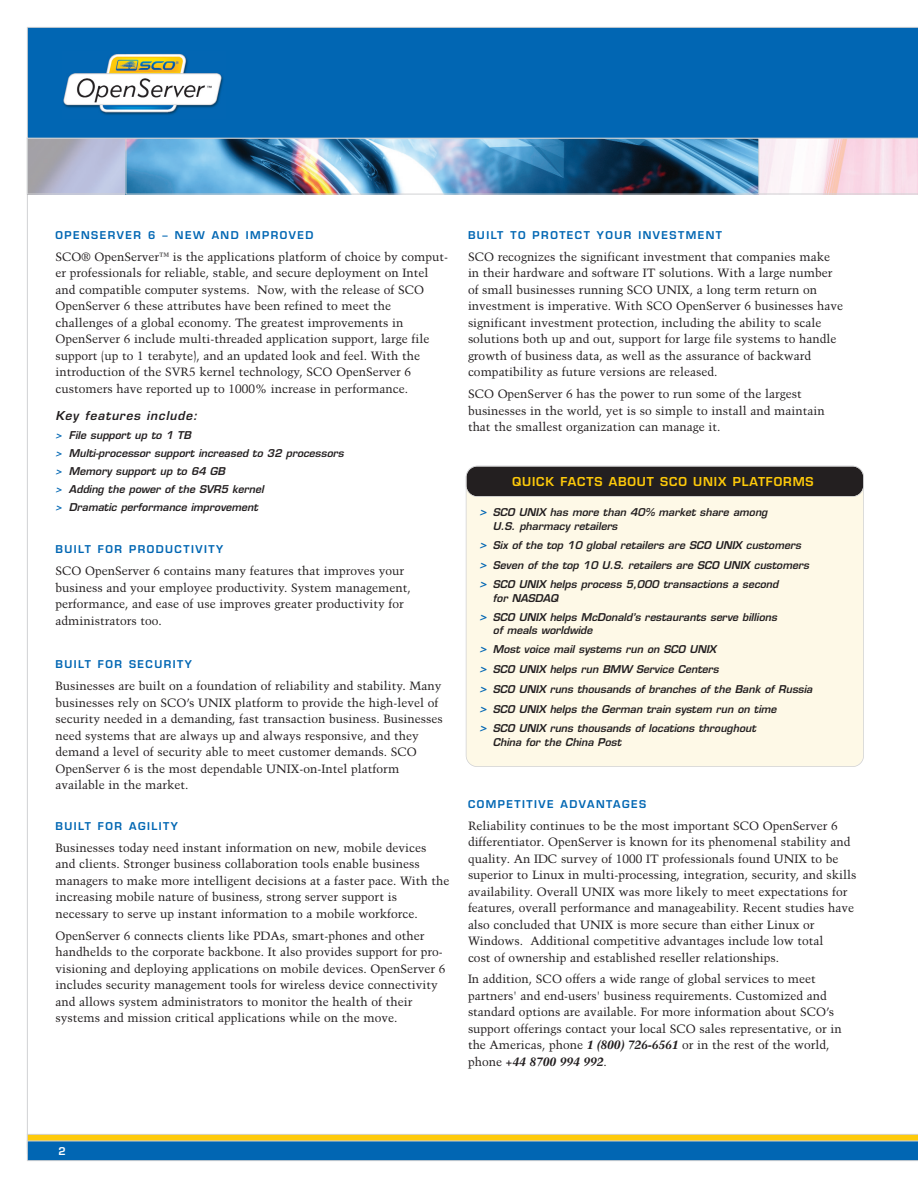
<style>
.page{position:relative;width:918px;height:1188px;background:#fff}
.page>*{position:absolute;margin:0;border:0;box-sizing:border-box;transform-origin:0 0}
.t1{font:12px/16.5px "Trump Mediaeval";color:#231f20}
.t2{font:600 12px "Eurostile LT";letter-spacing:.07em;color:#feca0a}
.t3{font:italic 600 12px "Eurostile LT";letter-spacing:.07em;color:#231f20}
.t4{font:italic 600 10.5px/19.6px "Eurostile LT";color:#231f20}
.t5{font:600 10.5px "Eurostile LT";letter-spacing:.14em;color:#0166b3}
.t6{font:600 10.5px "Eurostile LT";color:#fff}
.s1{color:#0166b3}
.s2{font-size:12px;color:#0166b3}
.s3{font-weight:700;font-style:italic}
</style>
<div class="page">
<svg style="left:27px;top:139px;width:891px;height:55px"></svg>
<img style="left:128px;top:140px;width:629px;height:52px">
<div style="left:126px;top:138px;width:633px;height:56px;border:1px solid #d1d2d4"></div>
<svg style="left:27px;top:1134px;width:891px;height:27px"></svg>
<div style="left:27px;top:27px;width:891px;height:112px;background:#0166b3"></div>
<img style="left:62px;top:51px;width:163px;height:67px">
<div style="left:466px;top:466px;width:398px;height:301px;background:#fef9e7;border-radius:11px"></div>
<div style="left:466px;top:466px;width:398px;height:301px;border:2px solid #d1d2d4;border-radius:12px"></div>
<div style="left:466px;top:466px;width:397px;height:30px;background:#231f20;border-radius:11px"></div>
<div style="left:466px;top:466px;width:398px;height:31px;border:2px solid #d1d2d4;border-radius:12px"></div>
<p class="t5" style="left:56px;top:230px;width:259px">OPENSERVER 6 – NEW AND IMPROVED</p>
<p class="t1" style="left:56px;top:249px;width:394px">SCO® OpenServer™ is the applications platform of choice by comput&shy;er professionals for reliable, stable, and secure deployment on Intel and compatible computer systems. Now, with the release of SCO OpenServer 6 these attributes have been refined to meet the challenges of a global economy. The greatest improvements in OpenServer 6 include multi-threaded application support, large file support (up to 1 terabyte), and an updated look and feel. With the introduction of the SVR5 kernel technology, SCO OpenServer 6 customers have reported up to 1000% increase in performance.</p>
<p class="t3" style="left:56px;top:410px;width:143px">Key features include:</p>
<p class="t4" style="left:56px;top:427px;width:290px;line-height:18px"><span class="s1">&gt;</span> File support up to 1 TB<br><span class="s1">&gt;</span> Multi-processor support increased to 32 processors <span class="s1">&gt;</span> Memory support up to 64 GB<br><span class="s1">&gt;</span> Adding the power of the SVR5 kernel<br><span class="s1">&gt;</span> Dramatic performance improvement</p>
<p class="t5" style="left:56px;top:545px;width:169px">BUILT FOR PRODUCTIVITY</p>
<p class="t1" style="left:56px;top:564px;width:357px">SCO OpenServer 6 contains many features that improves your business and your employee productivity. System management, performance, and ease of use improves greater productivity for administrators too.</p>
<p class="t5" style="left:56px;top:659px;width:138px">BUILT FOR SECURITY</p>
<p class="t1" style="left:56px;top:679px;width:389px">Businesses are built on a foundation of reliability and stability. Many businesses rely on SCO’s UNIX platform to provide the high-level of security needed in a demanding, fast transaction business. Businesses need systems that are always up and always responsive, and they demand a level of security able to meet customer demands. SCO OpenServer 6 is the most dependable UNIX-on-Intel platform available in the market.</p>
<p class="t5" style="left:56px;top:821px;width:124px">BUILT FOR AGILITY</p>
<p class="t1" style="left:56px;top:840px;width:396px">Businesses today need instant information on new, mobile devices<br>and clients. Stronger business collaboration tools enable business managers to make more intelligent decisions at a faster pace. With the increasing mobile nature of business, strong server support is necessary to serve up instant information to a mobile workforce.</p>
<p class="t1" style="left:56px;top:928px;width:392px">OpenServer 6 connects clients like PDAs, smart-phones and other handhelds to the corporate backbone. It also provides support for pro&shy;visioning and deploying applications on mobile devices. OpenServer 6 includes security management tools for wireless device connectivity and allows system administrators to monitor the health of their systems and mission critical applications while on the move.</p>
<p class="t5" style="left:468px;top:230px;width:256px">BUILT TO PROTECT YOUR INVESTMENT</p>
<p class="t1" style="left:468px;top:249px;width:377px">SCO recognizes the significant investment that companies make in their hardware and software IT solutions. With a large number of small businesses running SCO UNIX, a long term return on investment is imperative. With SCO OpenServer 6 businesses have significant investment protection, including the ability to scale solutions both up and out, support for large file systems to handle growth of business data, as well as the assurance of backward compatibility as future versions are released.</p>
<p class="t1" style="left:468px;top:387px;width:358px">SCO OpenServer 6 has the power to run some of the largest businesses in the world, yet is so simple to install and maintain that the smallest organization can manage it.</p>
<p class="t2" style="left:512px;top:476px;width:303px">QUICK FACTS ABOUT SCO UNIX PLATFORMS</p>
<p class="t4" style="left:493px;top:507px;width:276px;line-height:13.4px;text-indent:-14px"><span class="s2">&gt;</span> SCO UNIX has more than 40% market share among<br>U.S. pharmacy retailers</p>
<p class="t4" style="left:479px;top:536px;width:331px"><span class="s2">&gt;</span> Six of the top 10 global retailers are SCO UNIX customers <span class="s2">&gt;</span> Seven of the top 10 U.S. retailers are SCO UNIX customers <span class="s2">&gt;</span> SCO UNIX helps process 5,000 transactions a second</p>
<p class="t4" style="left:479px;top:589px;width:299px;line-height:19px;text-indent:14px">for NASDAQ<br><span class="s2">&gt;</span> SCO UNIX helps McDonald’s restaurants serve billions</p>
<p class="t4" style="left:479px;top:621px;width:335px;text-indent:14px">of meals worldwide<br><span class="s2">&gt;</span> Most voice mail systems run on SCO UNIX<br><span class="s2">&gt;</span> SCO UNIX helps run BMW Service Centers<br><span class="s2">&gt;</span> SCO UNIX runs thousands of branches of the Bank of Russia <span class="s2">&gt;</span> SCO UNIX helps the German train system run on time<br><span class="s2">&gt;</span> SCO UNIX runs thousands of locations throughout</p>
<p class="t4" style="left:493px;top:733px;width:130px">China for the China Post</p>
<p class="t5" style="left:468px;top:799px;width:180px">COMPETITIVE ADVANTAGES</p>
<p class="t1" style="left:468px;top:818px;width:390px">Reliability continues to be the most important SCO OpenServer 6 differentiator. OpenServer is known for its phenomenal stability and quality. An IDC survey of 1000 IT professionals found UNIX to be superior to Linux in multi-processing, integration, security, and skills availability. Overall UNIX was more likely to meet expectations for features, overall performance and manageability. Recent studies have also concluded that UNIX is more secure than either Linux or Windows. Additional competitive advantages include low total<br>cost of ownership and established reseller relationships.</p>
<p class="t1" style="left:468px;top:972px;width:375px">In addition, SCO offers a wide range of global services to meet partners' and end-users' business requirements. Customized and standard options are available. For more information about SCO’s support offerings contact your local SCO sales representative, or in the Americas, phone <span class="s3">1 (800) 726-6561</span> or in the rest of the world, phone <span class="s3">+44 8700 994 992</span>.</p>
<p class="t6" style="left:58px;top:1146px;width:9px">2</p>
</div>
